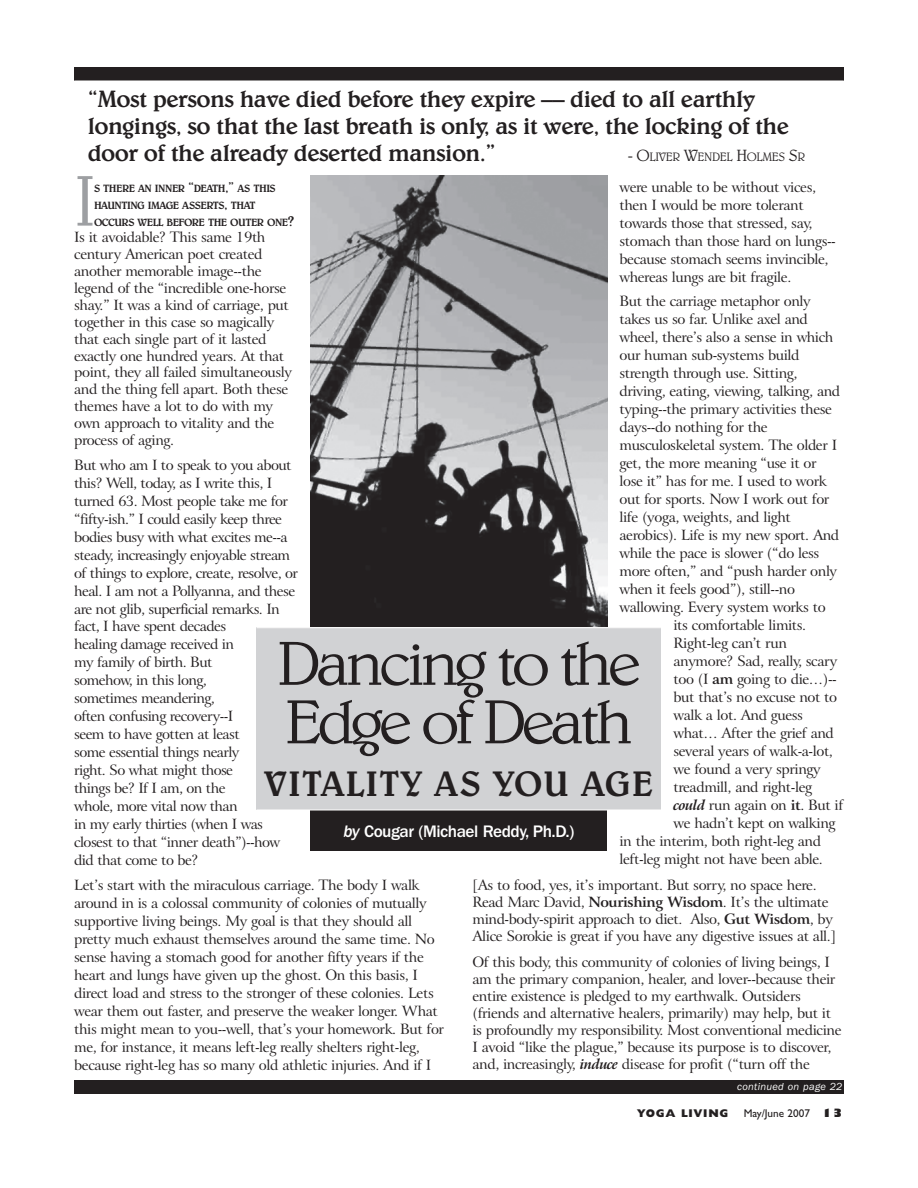
<style>
.page{position:relative;width:918px;height:1188px;background:#fff}
.page>*{position:absolute;margin:0;border:0;box-sizing:border-box;transform-origin:0 0}
.t1{font:300 72.6px "Belwe BT";color:#9d9fa2}
.t2{font:300 63px/58.5px "Belwe BT";letter-spacing:-.075em;color:#231f20;scale:1.07 1}
.t3{font:500 36px "Belwe BT";letter-spacing:.025em;color:#231f20}
.t4{font:500 24px/27px "Belwe BT";letter-spacing:-.025em;color:#231f20}
.t5{font:500 17.25px "Franklin Gothic";letter-spacing:-.03em;color:#fff}
.t6{font:14.25px/18px "Arrus BT";letter-spacing:-.03em;color:#231f20}
.t7{font:300 12.3px "Belwe BT";letter-spacing:-.035em;color:#231f20}
.t8{font:11.25px "Gill Sans";color:#231f20}
.t9{font:800 11.25px "Gill Sans";letter-spacing:.065em;color:#231f20}
.t10{font:500 10.65px/16.8px "Belwe BT";letter-spacing:-.05em;color:#231f20}
.t11{font:italic 10.5px "Franklin Gothic";letter-spacing:.03em;color:#fff}
.s1{font-size:16.5px}
.s2{font-size:14.25px}
.s3{font-weight:700}
.s4{font-weight:700;font-style:italic}
.s5{font-style:italic}
.s6{font-weight:800}
</style>
<div class="page">
<div style="left:74px;top:1080px;width:770px;height:14px;background:#231f20"></div>
<img style="left:310px;top:176px;width:298px;height:451px">
<div style="left:74px;top:68px;width:770px;height:13px;background:#231f20"></div>
<div style="left:256px;top:628px;width:406px;height:182px;background:#d1d2d4"></div>
<div style="left:310px;top:810px;width:298px;height:40px;background:#231f20"></div>
<hr style="left:256px;top:810px;width:406px;height:1px;background:#fff">
<p class="t4" style="left:88px;top:87px;width:703px">“Most persons have died before they expire –– died to all earthly longings, so that the last breath is only, as it were, the locking of the door of the already deserted mansion.”</p>
<p class="t7" style="left:628px;top:152px;width:179px"><span class="s1">- O</span>LIVER <span class="s1">W</span>ENDEL <span class="s1">H</span>OLMES <span class="s1">S</span>R</p>
<p class="t1" style="left:74px;top:175px;width:23px">I</p>
<p class="t10" style="left:94px;top:181px;width:202px">S THERE AN INNER <span class="s2">“</span>DEATH<span class="s2">,”</span> AS THIS<br>HAUNTING IMAGE ASSERTS<span class="s2">,</span> THAT<br>OCCURS WELL BEFORE THE OUTER ONE<span class="s2">?</span></p>
<p class="t6" style="left:74px;top:231px;width:220px;line-height:16.8px">Is it avoidable? This same 19th century American poet created another memorable image--the legend of the “incredible one-horse shay.” It was a kind of carriage, put together in this case so magically that each single part of it lasted exactly one hundred years. At that point, they all failed simultaneously and the thing fell apart. Both these themes have a lot to do with my own approach to vitality and the process of aging.</p>
<p class="t6" style="left:74px;top:457px;width:225px">But who am I to speak to you about this? Well, today, as I write this, I turned 63. Most people take me for “fifty-ish.” I could easily keep three bodies busy with what excites me--a steady, increasingly enjoyable stream of things to explore, create, resolve, or heal. I am not a Pollyanna, and these are not glib, superficial remarks. In fact, I have spent decades<br>healing damage received in<br>my family of birth. But<br>somehow, in this long,<br>sometimes meandering,<br>often confusing recovery--I<br>seem to have gotten at least<br>some essential things nearly<br>right. So what might those<br>things be? If I am, on the<br>whole, more vital now than<br>in my early thirties (when I was closest to that “inner death”)--how did that come to be?</p>
<p class="t6" style="left:74px;top:878px;width:371px">Let’s start with the miraculous carriage. The body I walk around in is a colossal community of colonies of mutually supportive living beings. My goal is that they should all pretty much exhaust themselves around the same time. No sense having a stomach good for another fifty years if the heart and lungs have given up the ghost. On this basis, I direct load and stress to the stronger of these colonies. Lets wear them out faster, and preserve the weaker longer. What this might mean to you--well, that’s your homework. But for me, for instance, it means left-leg really shelters right-leg, because right-leg has so many old athletic injuries. And if I</p>
<p class="t6" style="left:620px;top:180px;width:218px">were unable to be without vices, then I would be more tolerant towards those that stressed, say, stomach than those hard on lungs-- because stomach seems invincible, whereas lungs are bit fragile.</p>
<p class="t6" style="left:620px;top:294px;width:193px">But the carriage metaphor only</p>
<p class="t6" style="left:620px;top:312px;width:190px">takes us so far. Unlike axel and</p>
<p class="t6" style="left:620px;top:330px;width:215px">wheel, there’s also a sense in which</p>
<p class="t6" style="left:620px;top:348px;width:182px">our human sub-systems build</p>
<p class="t6" style="left:620px;top:366px;width:179px">strength through use. Sitting,</p>
<p class="t6" style="left:620px;top:384px;width:222px">driving, eating, viewing, talking, and</p>
<p class="t6" style="left:620px;top:402px;width:214px">typing--the primary activities these</p>
<p class="t6" style="left:620px;top:420px;width:150px">days--do nothing for the</p>
<p class="t6" style="left:620px;top:438px;width:219px">musculoskeletal system. The older I</p>
<p class="t6" style="left:620px;top:456px;width:199px">get, the more meaning “use it or</p>
<p class="t6" style="left:620px;top:474px;width:209px">lose it” has for me. I used to work</p>
<p class="t6" style="left:620px;top:492px;width:211px">out for sports. Now I work out for</p>
<p class="t6" style="left:620px;top:510px;width:173px">life (yoga, weights, and light</p>
<p class="t6" style="left:620px;top:528px;width:221px">aerobics). Life is my new sport. And</p>
<p class="t6" style="left:620px;top:546px;width:201px">while the pace is slower (“do less</p>
<p class="t6" style="left:620px;top:564px;width:219px">more often,” and “push harder only</p>
<p class="t6" style="left:620px;top:582px;width:177px">when it feels good”), still--no</p>
<p class="t6" style="left:620px;top:600px;width:208px">wallowing. Every system works to</p>
<p class="t6" style="left:674px;top:618px;width:134px">its comfortable limits.</p>
<p class="t6" style="left:674px;top:636px;width:115px">Right-leg can’t run</p>
<p class="t6" style="left:674px;top:654px;width:166px">anymore? Sad, really, scary</p>
<p class="t6" style="left:674px;top:672px;width:165px">too (I <span class="s3">am</span> going to die…)--</p>
<p class="t6" style="left:674px;top:690px;width:165px">but that’s no excuse not to</p>
<p class="t6" style="left:674px;top:707px;width:131px">walk a lot. And guess</p>
<p class="t6" style="left:674px;top:725px;width:162px">what… After the grief and</p>
<p class="t6" style="left:674px;top:743px;width:161px">several years of walk-a-lot,</p>
<p class="t6" style="left:674px;top:761px;width:149px">we found a very springy</p>
<p class="t6" style="left:674px;top:779px;width:140px">treadmill, and right-leg</p>
<p class="t6" style="left:674px;top:797px;width:171px"><span class="s4">could</span> run again on <span class="s3">it</span>. But if</p>
<p class="t6" style="left:674px;top:815px;width:164px">we hadn’t kept on walking</p>
<p class="t6" style="left:620px;top:833px;width:203px">in the interim, both right-leg and</p>
<p class="t6" style="left:620px;top:851px;width:205px">left-leg might not have been able.</p>
<p class="t6" style="left:472px;top:878px;width:365px;line-height:17px">[As to food, yes, it’s important. But sorry, no space here.<br>Read Marc David, <span class="s3">Nourishing Wisdom</span>. It’s the ultimate mind-body-spirit approach to diet. Also, <span class="s3">Gut Wisdom</span>, by Alice Sorokie is great if you have any digestive issues at all.]</p>
<p class="t6" style="left:472px;top:955px;width:371px;line-height:17px">Of this body, this community of colonies of living beings, I am the primary companion, healer, and lover--because their entire existence is pledged to my earthwalk. Outsiders (friends and alternative healers, primarily) may help, but it is profoundly my responsibility. Most conventional medicine I avoid “like the plague,” because its purpose is to discover, and, increasingly, <span class="s4">induce</span> disease for profit (“turn off the</p>
<p class="t2" style="left:277px;top:640px;width:342px">Dancing to the<br>Edge of Death</p>
<p class="t3" style="left:265px;top:771px;width:390px">VITALITY AS YOU AGE</p>
<p class="t5" style="left:344px;top:825px;width:232px"><span class="s5">by</span> Cougar (Michael Reddy, Ph.D.)</p>
<p class="t11" style="left:737px;top:1083px;width:107px">continued on page 22</p>
<p class="t9" style="left:637px;top:1109px;width:93px">YOGA LIVING</p>
<p class="t8" style="left:744px;top:1109px;width:100px">May/June 2007 <span class="s6">13</span></p>
</div>
